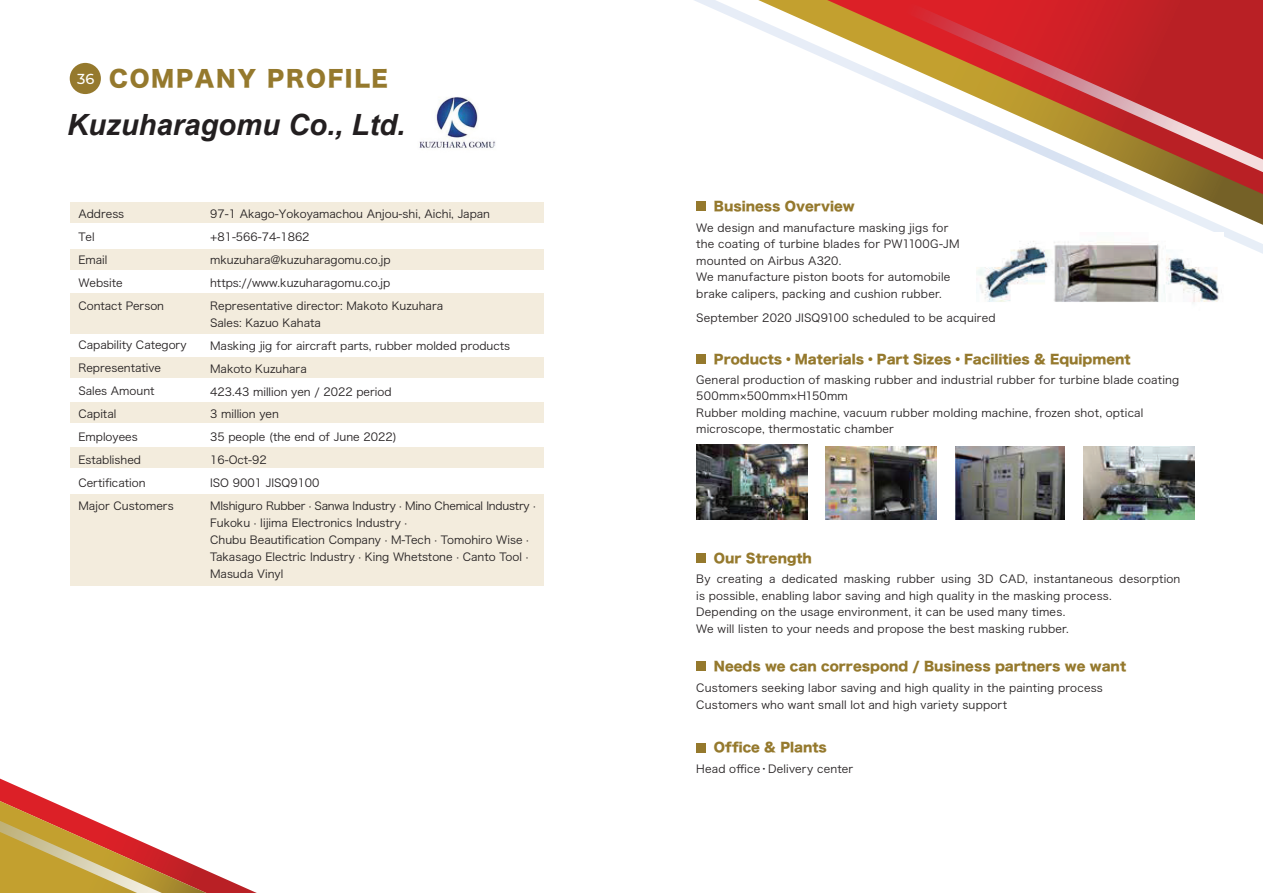
<style>
.page{position:relative;width:1263px;height:893px;background:#fff}
.page>*{position:absolute;margin:0;border:0;box-sizing:border-box;transform-origin:0 0}
.t1{font:italic 700 29.25px "Arial";color:#231f20}
.t2{font:22.5px "Hira Kaku Std W8";letter-spacing:.075em;color:#95792d}
.t3{font:12.75px "Hira Kaku Std W8";color:#95792d}
.t4{font:11.1px/23px "Hira Kaku Pro W3";letter-spacing:.005em;color:#231f20}
.s1{font-family:"Montserrat";font-weight:500;font-size:14.4px;color:#fff}
</style>
<div class="page">
<div style="left:70px;top:63px;width:31px;height:31px;background:#95792d;border-radius:50%"></div>
<div style="left:70px;top:203px;width:473px;height:20px;background:#f3ecdd"></div>
<div style="left:70px;top:249px;width:473px;height:21px;background:#f3ecdd"></div>
<div style="left:70px;top:357px;width:473px;height:20px;background:#f3ecdd"></div>
<div style="left:70px;top:403px;width:473px;height:20px;background:#f3ecdd"></div>
<div style="left:70px;top:294px;width:473px;height:40px;background:#f3ecdd"></div>
<div style="left:70px;top:448px;width:473px;height:20px;background:#f3ecdd"></div>
<div style="left:70px;top:494px;width:473px;height:91px;background:#f3ecdd"></div>
<svg style="left:694px;top:0;width:569px;height:254px"></svg>
<svg style="left:758px;top:0;width:505px;height:225px"></svg>
<svg style="left:876px;top:0;width:387px;height:172px"></svg>
<div style="left:696px;top:202px;width:10px;height:9px;background:#95792d"></div>
<div style="left:696px;top:554px;width:10px;height:9px;background:#95792d"></div>
<div style="left:696px;top:662px;width:10px;height:9px;background:#95792d"></div>
<div style="left:696px;top:743px;width:10px;height:9px;background:#95792d"></div>
<div style="left:696px;top:354px;width:10px;height:10px;background:#95792d"></div>
<svg style="left:0;top:779px;width:257px;height:114px"></svg>
<img style="left:976px;top:232px;width:247px;height:70px">
<img style="left:696px;top:445px;width:112px;height:75px">
<img style="left:826px;top:447px;width:110px;height:73px">
<img style="left:955px;top:446px;width:109px;height:74px">
<img style="left:1083px;top:446px;width:111px;height:74px">
<img style="left:419px;top:97px;width:77px;height:53px">
<h2 class="t2" style="left:77px;top:66px;width:312px"><span class="s1">36</span> COMPANY PROFILE</h2>
<h1 class="t1" style="left:67px;top:105px;width:340px">Kuzuharagomu Co., Ltd.</h1>
<p class="t4" style="left:78px;top:201px;width:87px">Address<br>Tel<br>Email<br>Website<br>Contact Person</p>
<p class="t4" style="left:78px;top:333px;width:110px">Capability Category<br>Representative<br>Sales Amount<br>Capital<br>Employees<br>Established<br>Certification<br>Major Customers</p>
<p class="t4" style="left:210px;top:201px;width:281px">97-1 Akago-Yokoyamachou Anjou-shi, Aichi, Japan +81-566-74-1862 mkuzuhara@kuzuharagomu.co.jp https://www.kuzuharagomu.co.jp<br>Representative director: Makoto Kuzuhara</p>
<p class="t4" style="left:210px;top:310px;width:327px">Sales: Kazuo Kahata<br>Masking jig for aircraft parts, rubber molded products<br>Makoto Kuzuhara<br>423.43 million yen / 2022 period<br>3 million yen<br>35 people (the end of June 2022)<br>16-Oct-92<br>ISO 9001 JISQ9100<br>MIshiguro Rubber · Sanwa Industry · Mino Chemical Industry ·</p>
<p class="t4" style="left:210px;top:514px;width:320px;line-height:17px">Fukoku · Iijima Electronics Industry ·<br>Chubu Beautification Company · M-Tech · Tomohiro Wise · Takasago Electric Industry · King Whetstone · Canto Tool · Masuda Vinyl</p>
<p class="t3" style="left:714px;top:199px;width:142px">Business Overview</p>
<p class="t4" style="left:696px;top:219px;width:265px;line-height:16.5px">We design and manufacture masking jigs for the coating of turbine blades for PW1100G-JM mounted on Airbus A320.<br>We manufacture piston boots for automobile brake calipers, packing and cushion rubber.</p>
<p class="t4" style="left:696px;top:305px;width:301px">September 2020 JISQ9100 scheduled to be acquired</p>
<p class="t3" style="left:714px;top:352px;width:418px">Products・Materials・Part Sizes・Facilities &amp; Equipment</p>
<p class="t4" style="left:696px;top:370px;width:484px;line-height:16.5px">General production of masking rubber and industrial rubber for turbine blade coating 500mm×500mm×H150mm<br>Rubber molding machine, vacuum rubber molding machine, frozen shot, optical microscope, thermostatic chamber</p>
<p class="t3" style="left:714px;top:551px;width:99px">Our Strength</p>
<p class="t4" style="left:696px;top:570px;width:486px;line-height:16.5px">By creating a dedicated masking rubber using 3D CAD, instantaneous desorption is possible, enabling labor saving and high quality in the masking process.<br>Depending on the usage environment, it can be used many times.<br>We will listen to your needs and propose the best masking rubber.</p>
<p class="t3" style="left:714px;top:659px;width:414px">Needs we can correspond / Business partners we want</p>
<p class="t4" style="left:696px;top:679px;width:408px;line-height:16.5px">Customers seeking labor saving and high quality in the painting process<br>Customers who want small lot and high variety support</p>
<p class="t3" style="left:714px;top:741px;width:114px">Office &amp; Plants</p>
<p class="t4" style="left:696px;top:757px;width:159px">Head office・Delivery center</p>
</div>
